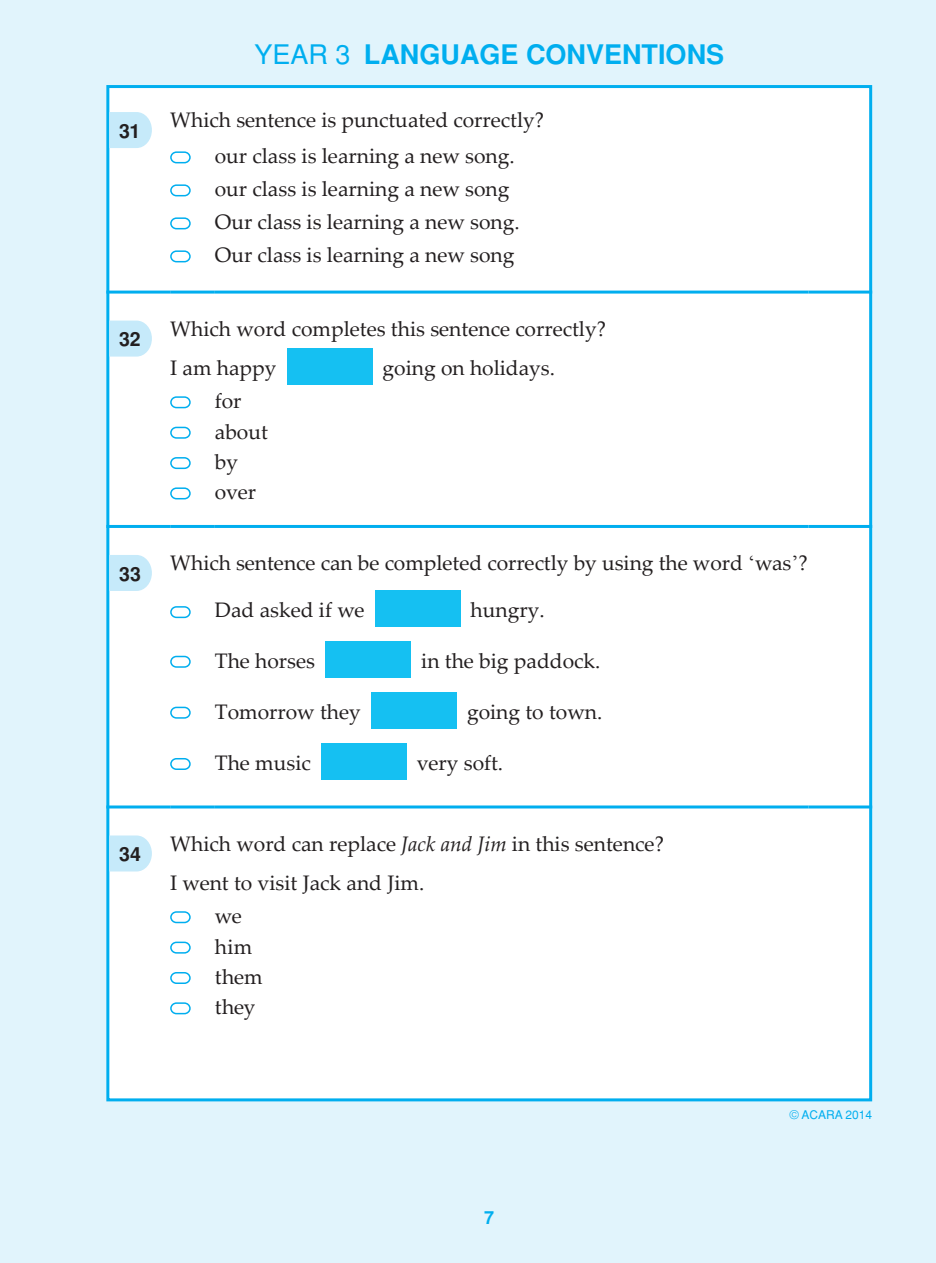
<style>
.page{position:relative;width:936px;height:1263px;background:#fff}
.page>*{position:absolute;margin:0;border:0;box-sizing:border-box;transform-origin:0 0}
.t1{font:700 27px "Helvetica";color:#00aeef}
.t2{font:21px/30.3px "Palatino Linotype";color:#231f20}
.t3{font:700 19.5px "Helvetica";color:#231f20}
.t4{font:700 18px "Helvetica";color:#00aeef}
.t5{font:12px "Helvetica";color:#00aeef}
.s1{font-weight:400}
.s2{font-family:"Times New Roman"}
.s3{font-style:italic}
</style>
<div class="page">
<div style="left:0;top:0;width:935px;height:1263px;background:#e1f4fc"></div>
<div style="left:106px;top:85px;width:766px;height:1016px;background:#fff;border:3px solid #00aeef"></div>
<hr style="left:106px;top:291px;width:64px;height:3px;background:#00aeef">
<hr style="left:170px;top:291px;width:45px;height:3px;background:#00aeef">
<hr style="left:215px;top:291px;width:593px;height:3px;background:#00aeef">
<hr style="left:808px;top:291px;width:64px;height:3px;background:#00aeef">
<svg style="left:109px;top:112px;width:43px;height:36px;background:#caebfa"></svg>
<div style="left:170px;top:151px;width:21px;height:12px;border:2px solid #00aeef;border-radius:5px"></div>
<div style="left:170px;top:184px;width:21px;height:12px;border:2px solid #00aeef;border-radius:5px"></div>
<div style="left:170px;top:217px;width:21px;height:12px;border:2px solid #00aeef;border-radius:5px"></div>
<div style="left:170px;top:250px;width:21px;height:12px;border:2px solid #00aeef;border-radius:5px"></div>
<hr style="left:106px;top:525px;width:64px;height:3px;background:#00aeef">
<hr style="left:170px;top:525px;width:45px;height:3px;background:#00aeef">
<hr style="left:215px;top:525px;width:593px;height:3px;background:#00aeef">
<hr style="left:808px;top:525px;width:64px;height:3px;background:#00aeef">
<svg style="left:109px;top:321px;width:43px;height:36px;background:#caebfa"></svg>
<div style="left:287px;top:348px;width:85px;height:36px;background:#15c0f2"></div>
<div style="left:170px;top:396px;width:21px;height:12px;border:2px solid #00aeef;border-radius:5px"></div>
<div style="left:170px;top:427px;width:21px;height:12px;border:2px solid #00aeef;border-radius:5px"></div>
<div style="left:170px;top:457px;width:21px;height:12px;border:2px solid #00aeef;border-radius:5px"></div>
<div style="left:170px;top:487px;width:21px;height:12px;border:2px solid #00aeef;border-radius:5px"></div>
<hr style="left:106px;top:805px;width:64px;height:3px;background:#00aeef">
<hr style="left:170px;top:805px;width:45px;height:3px;background:#00aeef">
<hr style="left:215px;top:805px;width:593px;height:3px;background:#00aeef">
<hr style="left:808px;top:805px;width:64px;height:3px;background:#00aeef">
<svg style="left:109px;top:555px;width:43px;height:36px;background:#caebfa"></svg>
<div style="left:170px;top:606px;width:21px;height:12px;border:2px solid #00aeef;border-radius:5px"></div>
<div style="left:375px;top:591px;width:85px;height:36px;background:#15c0f2"></div>
<div style="left:170px;top:656px;width:21px;height:12px;border:2px solid #00aeef;border-radius:5px"></div>
<div style="left:325px;top:642px;width:86px;height:36px;background:#15c0f2"></div>
<div style="left:170px;top:707px;width:21px;height:12px;border:2px solid #00aeef;border-radius:5px"></div>
<div style="left:371px;top:693px;width:85px;height:36px;background:#15c0f2"></div>
<div style="left:170px;top:758px;width:21px;height:12px;border:2px solid #00aeef;border-radius:5px"></div>
<div style="left:321px;top:744px;width:85px;height:36px;background:#15c0f2"></div>
<svg style="left:109px;top:835px;width:43px;height:36px;background:#caebfa"></svg>
<div style="left:170px;top:911px;width:21px;height:12px;border:2px solid #00aeef;border-radius:5px"></div>
<div style="left:170px;top:941px;width:21px;height:13px;border:2px solid #00aeef;border-radius:5px"></div>
<div style="left:170px;top:972px;width:21px;height:12px;border:2px solid #00aeef;border-radius:5px"></div>
<div style="left:170px;top:1002px;width:21px;height:12px;border:2px solid #00aeef;border-radius:5px"></div>
<p class="t1" style="left:254px;top:39px;width:471px"><span class="s1">YEAR 3</span> LANGUAGE CONVENTIONS</p>
<p class="t3" style="left:119px;top:119px;width:23px">31</p>
<p class="t2" style="left:215px;top:101px;width:331px;line-height:36px;text-indent:-45px">Which sentence is punctuated correctly? our class is learning a new song.</p>
<p class="t2" style="left:215px;top:172px;width:306px;line-height:33px">our class is learning a new song<br>Our class is learning a new song.<br>Our class is learning a new song</p>
<p class="t3" style="left:119px;top:328px;width:23px">32</p>
<p class="t2" style="left:170px;top:308px;width:437px;line-height:39px">Which word completes this sentence correctly?<br>I am happy</p>
<p class="t2" style="left:382px;top:352px;width:174px">going on holidays.</p>
<p class="t2" style="left:215px;top:385px;width:55px">for about by over</p>
<p class="t3" style="left:119px;top:562px;width:23px">33</p>
<p class="t2" style="left:170px;top:547px;width:639px">Which sentence can be completed correctly by using the word <span class="s2">‘</span>was<span class="s2">’</span>?</p>
<p class="t2" style="left:215px;top:594px;width:151px">Dad asked if we</p>
<p class="t2" style="left:470px;top:594px;width:76px">hungry.</p>
<p class="t2" style="left:215px;top:645px;width:102px">The horses</p>
<p class="t2" style="left:421px;top:645px;width:181px">in the big paddock.</p>
<p class="t2" style="left:215px;top:696px;width:147px">Tomorrow they</p>
<p class="t2" style="left:467px;top:696px;width:137px">going to town.</p>
<p class="t2" style="left:215px;top:747px;width:97px">The music</p>
<p class="t2" style="left:417px;top:747px;width:88px">very soft.</p>
<p class="t3" style="left:119px;top:843px;width:23px">34</p>
<p class="t2" style="left:170px;top:823px;width:495px;line-height:39px">Which word can replace <span class="s3">Jack and Jim</span> in this sentence?<br>I went to visit Jack and Jim.</p>
<p class="t2" style="left:215px;top:900px;width:49px">we him them they</p>
<p class="t4" style="left:484px;top:1207px;width:12px">7</p>
<p class="t5" style="left:789px;top:1108px;width:84px">© ACARA 2014</p>
</div>
